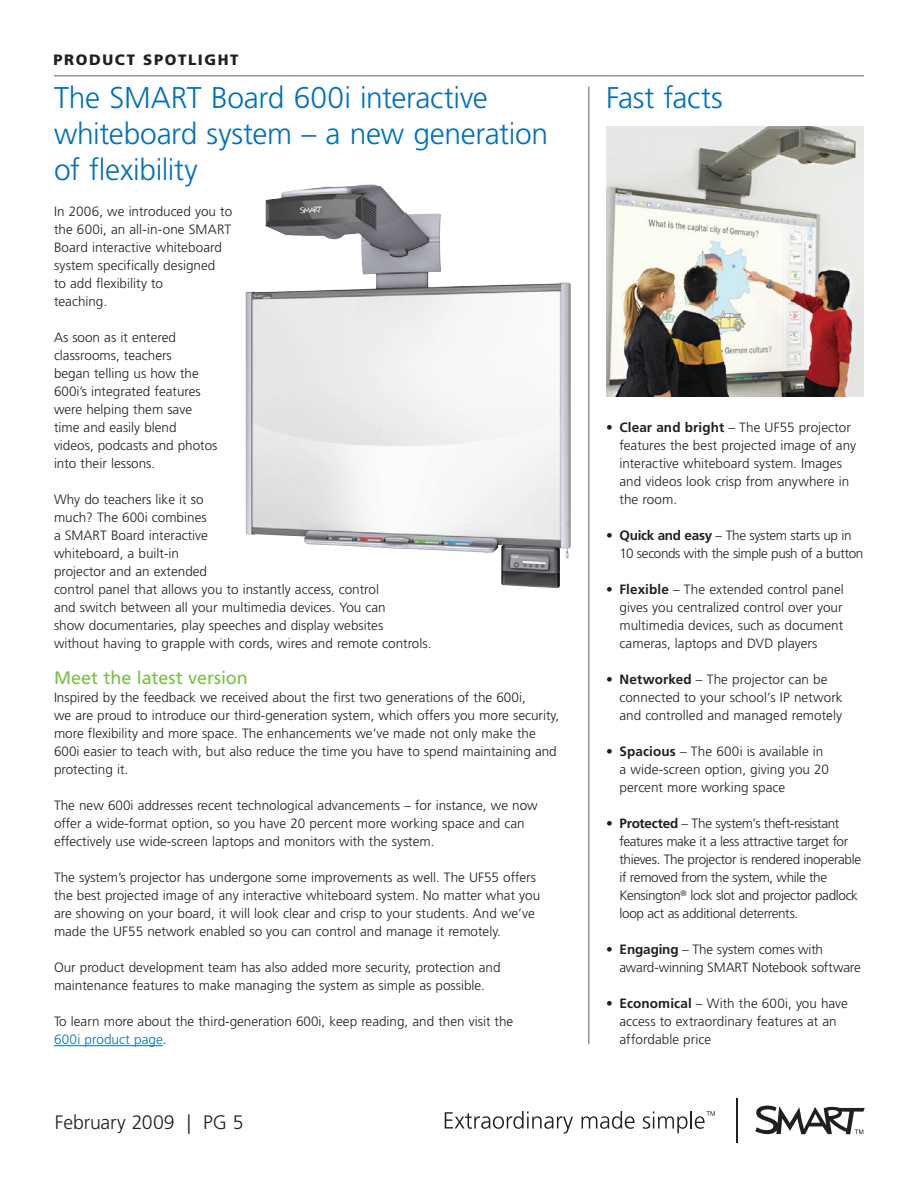
<style>
.page{position:relative;width:918px;height:1188px;background:#fff}
.page>*{position:absolute;margin:0;border:0;box-sizing:border-box;transform-origin:0 0}
.t1{font:300 30px/36px "Frutiger LT Std";letter-spacing:-.01em;color:#0072bc}
.t2{font:300 19.5px "Frutiger LT Std";letter-spacing:-.005em;color:#231f20}
.t3{font:18px "Frutiger LT Std";letter-spacing:-.005em;color:#79c142}
.t4{font:900 15px "Frutiger LT Std";letter-spacing:.11em;color:#231f20}
.t5{font:300 13.5px/18px "Frutiger LT Std";color:#231f20}
.t6{font:300 13.5px/18px "Frutiger LT Std";letter-spacing:-.025em;color:#231f20}
.s1{color:#0072bc}
.s2{font-weight:700}
</style>
<div class="page">
<hr style="left:736px;top:1098px;width:2px;height:45px;background:#231f20">
<svg style="left:445px;top:1111px;width:128px;height:23px"></svg>
<svg style="left:581px;top:1111px;width:54px;height:18px"></svg>
<svg style="left:643px;top:1111px;width:72px;height:22px"></svg>
<svg style="left:755px;top:1105px;width:110px;height:30px"></svg>
<hr style="left:588px;top:87px;width:2px;height:957px;background:#939598">
<img style="left:606px;top:126px;width:258px;height:270px">
<hr style="left:54px;top:75px;width:810px;height:2px;background:#939598">
<img style="left:246px;top:184px;width:325px;height:404px">
<hr style="left:54px;top:1045px;width:109px;height:1px;background:#0072bc">
<p class="t4" style="left:53px;top:50px;width:176px">PRODUCT SPOTLIGHT</p>
<h1 class="t1" style="left:54px;top:80px;width:496px">The SMART Board 600i interactive whiteboard system – a new generation of flexibility</h1>
<p class="t5" style="left:54px;top:203px;width:180px">In 2006, we introduced you to the 600i, an all-in-one SMART<br>Board interactive whiteboard system specifically designed<br>to add flexibility to<br>teaching.</p>
<p class="t5" style="left:54px;top:329px;width:165px">As soon as it entered classrooms, teachers<br>began telling us how the<br>600i’s integrated features were helping them save time and easily blend videos, podcasts and photos into their lessons.</p>
<p class="t5" style="left:54px;top:491px;width:379px">Why do teachers like it so<br>much? The 600i combines<br>a SMART Board interactive<br>whiteboard, a built-in<br>projector and an extended<br>control panel that allows you to instantly access, control<br>and switch between all your multimedia devices. You can<br>show documentaries, play speeches and display websites without having to grapple with cords, wires and remote controls.</p>
<h3 class="t3" style="left:54px;top:667px;width:195px">Meet the latest version</h3>
<p class="t5" style="left:54px;top:689px;width:507px">Inspired by the feedback we received about the first two generations of the 600i,<br>we are proud to introduce our third-generation system, which offers you more security, more flexibility and more space. The enhancements we’ve made not only make the 600i easier to teach with, but also reduce the time you have to spend maintaining and protecting it.</p>
<p class="t5" style="left:54px;top:797px;width:485px">The new 600i addresses recent technological advancements – for instance, we now offer a wide-format option, so you have 20 percent more working space and can effectively use wide-screen laptops and monitors with the system.</p>
<p class="t5" style="left:54px;top:869px;width:488px">The system’s projector has undergone some improvements as well. The UF55 offers the best projected image of any interactive whiteboard system. No matter what you are showing on your board, it will look clear and crisp to your students. And we’ve made the UF55 network enabled so you can control and manage it remotely.</p>
<p class="t5" style="left:54px;top:959px;width:448px">Our product development team has also added more security, protection and maintenance features to make managing the system as simple as possible.</p>
<p class="t5" style="left:54px;top:1013px;width:461px">To learn more about the third-generation 600i, keep reading, and then visit the<br><span class="s1">600i product page</span>.</p>
<h2 class="t2" style="left:55px;top:1111px;width:190px">February 2009 | PG 5</h2>
<h1 class="t1" style="left:606px;top:80px;width:118px">Fast facts</h1>
<p class="t5" style="left:620px;top:419px;width:238px;text-indent:-14px">• <span class="s2">Clear and bright</span> – The UF55 projector features the best projected image of any interactive whiteboard system. Images and videos look crisp from anywhere in the room.</p>
<p class="t6" style="left:620px;top:527px;width:245px;text-indent:-14px"><span class="s2">• Quick and easy</span> – The system starts up in<br>10 seconds with the simple push of a button</p>
<p class="t5" style="left:620px;top:581px;width:226px;text-align:justify;text-indent:-14px">• <span class="s2">Flexible</span> – The extended control panel gives you centralized control over your multimedia devices, such as document cameras, laptops and DVD players</p>
<p class="t5" style="left:620px;top:671px;width:225px;text-indent:-14px">• <span class="s2">Networked</span> – The projector can be connected to your school’s IP network and controlled and managed remotely</p>
<p class="t5" style="left:620px;top:743px;width:211px;text-indent:-14px">• <span class="s2">Spacious</span> – The 600i is available in a wide-screen option, giving you 20 percent more working space</p>
<p class="t6" style="left:620px;top:815px;width:243px;text-indent:-14px">• <span class="s2">Protected</span> – The system’s theft-resistant features make it a less attractive target for thieves. The projector is rendered inoperable if removed from the system, while the Kensington<sup>®</sup> lock slot and projector padlock loop act as additional deterrents.</p>
<p class="t5" style="left:620px;top:941px;width:243px;text-indent:-14px">• <span class="s2">Engaging</span> – The system comes with award-winning SMART Notebook software</p>
<p class="t5" style="left:620px;top:995px;width:230px;text-indent:-14px">• <span class="s2">Economical</span> – With the 600i, you have access to extraordinary features at an affordable price</p>
</div>
